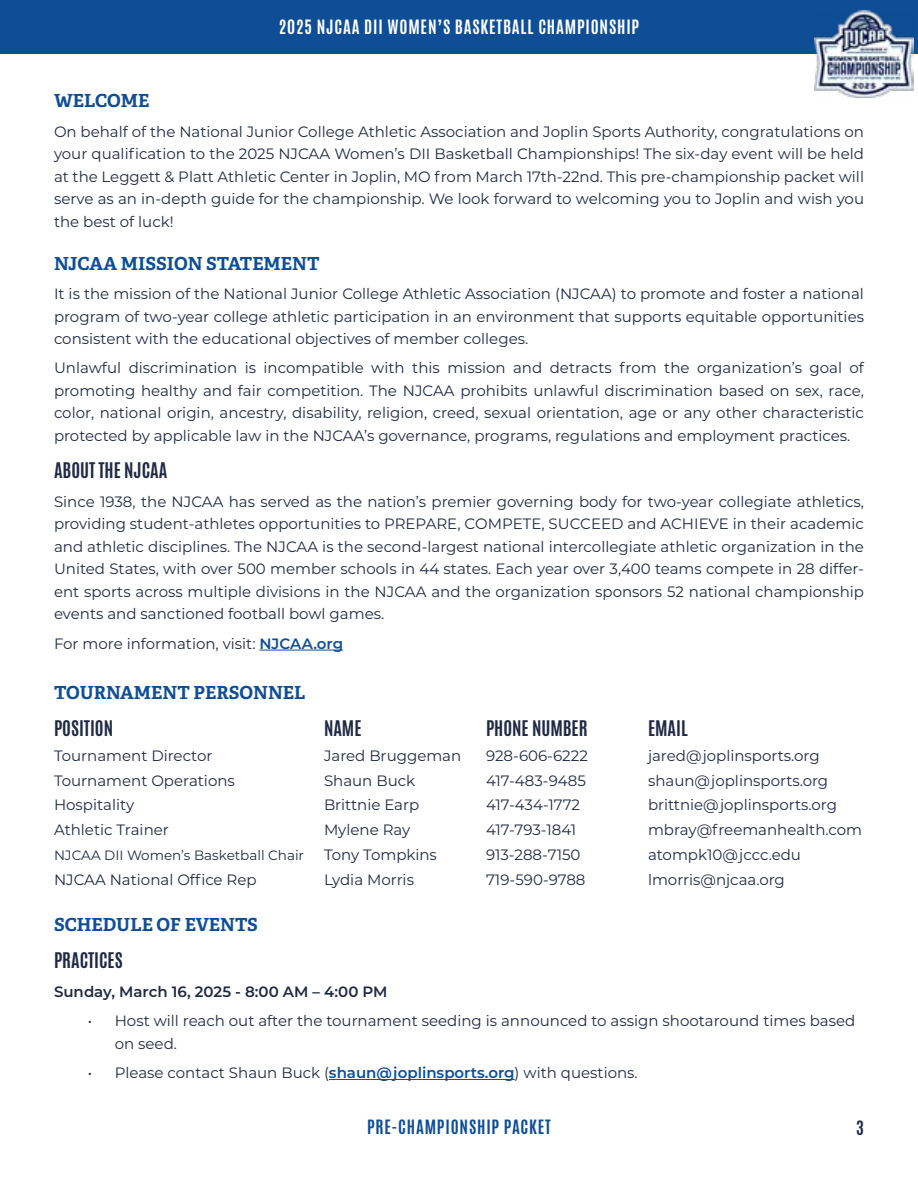
<style>
.page{position:relative;width:918px;height:1188px;background:#fff}
.page>*{position:absolute;margin:0;border:0;box-sizing:border-box;transform-origin:0 0}
.t1{font:700 18px "Adelle";color:#0e4e97}
.t2{font:700 18px "Antonio";color:#1f2a44}
.t3{font:700 16.5px "Antonio";letter-spacing:.05em;color:#fff}
.t4{font:700 16.5px "Antonio";letter-spacing:.05em;color:#0e4e97}
.t5{font:700 16.5px "Antonio";color:#1f2a44}
.t6{font:15px/22.5px "Montserrat";color:#1f2a44;text-align:justify}
.t7{font:600 15px "Montserrat";color:#1f2a44}
.t8{font:13.5px "Montserrat";color:#1f2a44}
.s1{font-weight:600;color:#0e4e97}
</style>
<div class="page">
<div style="left:0;top:0;width:918px;height:54px;background:#0e4e97"></div>
<img style="left:815px;top:10px;width:98px;height:88px">
<hr style="left:259px;top:650px;width:84px;height:1px;background:#0e4e97">
<hr style="left:329px;top:1079px;width:186px;height:1px;background:#0e4e97">
<p class="t3" style="left:279px;top:15px;width:362px">2025 NJCAA DII WOMEN’S BASKETBALL CHAMPIONSHIP</p>
<p class="t1" style="left:54px;top:89px;width:97px">WELCOME</p>
<p class="t6" style="left:54px;top:120px;width:812px">On behalf of the National Junior College Athletic Association and Joplin Sports Authority, congratulations on your qualification to the 2025 NJCAA Women’s DII Basketball Championships! The six-day event will be held at the Leggett &amp; Platt Athletic Center in Joplin, MO from March 17th-22nd. This pre-championship packet will serve as an in-depth guide for the championship. We look forward to welcoming you to Joplin and wish you the best of luck!</p>
<p class="t1" style="left:54px;top:252px;width:267px">NJCAA MISSION STATEMENT</p>
<p class="t6" style="left:54px;top:282px;width:812px">It is the mission of the National Junior College Athletic Association (NJCAA) to promote and foster a national program of two-year college athletic participation in an environment that supports equitable opportunities consistent with the educational objectives of member colleges.</p>
<p class="t6" style="left:54px;top:356px;width:812px">Unlawful discrimination is incompatible with this mission and detracts from the organization’s goal of promoting healthy and fair competition. The NJCAA prohibits unlawful discrimination based on sex, race, color, national origin, ancestry, disability, religion, creed, sexual orientation, age or any other characteristic protected by applicable law in the NJCAA’s governance, programs, regulations and employment practices.</p>
<p class="t2" style="left:54px;top:456px;width:115px">ABOUT THE NJCAA</p>
<p class="t6" style="left:54px;top:490px;width:812px">Since 1938, the NJCAA has served as the nation’s premier governing body for two-year collegiate athletics, providing student-athletes opportunities to PREPARE, COMPETE, SUCCEED and ACHIEVE in their academic and athletic disciplines. The NJCAA is the second-largest national intercollegiate athletic organization in the United States, with over 500 member schools in 44 states. Each year over 3,400 teams compete in 28 differ&shy;ent sports across multiple divisions in the NJCAA and the organization sponsors 52 national championship events and sanctioned football bowl games.</p>
<p class="t6" style="left:54px;top:631px;width:291px">For more information, visit: <span class="s1">NJCAA.org</span></p>
<p class="t1" style="left:54px;top:682px;width:253px">TOURNAMENT PERSONNEL</p>
<p class="t2" style="left:54px;top:715px;width:61px">POSITION</p>
<p class="t2" style="left:324px;top:715px;width:39px">NAME</p>
<p class="t2" style="left:486px;top:715px;width:103px">PHONE NUMBER</p>
<p class="t2" style="left:648px;top:715px;width:41px">EMAIL</p>
<p class="t6" style="left:54px;top:744px;width:160px">Tournament Director</p>
<p class="t6" style="left:324px;top:744px;width:139px">Jared Bruggeman</p>
<p class="t6" style="left:486px;top:744px;width:103px">928-606-6222</p>
<p class="t6" style="left:648px;top:744px;width:173px">jared@joplinsports.org</p>
<p class="t6" style="left:54px;top:769px;width:182px">Tournament Operations</p>
<p class="t6" style="left:324px;top:769px;width:93px">Shaun Buck</p>
<p class="t6" style="left:486px;top:769px;width:101px">417-483-9485</p>
<p class="t6" style="left:648px;top:769px;width:182px">shaun@joplinsports.org</p>
<p class="t6" style="left:54px;top:793px;width:82px">Hospitality</p>
<p class="t6" style="left:324px;top:793px;width:97px">Brittnie Earp</p>
<p class="t6" style="left:486px;top:793px;width:96px">417-434-1772</p>
<p class="t6" style="left:648px;top:793px;width:190px">brittnie@joplinsports.org</p>
<p class="t6" style="left:54px;top:818px;width:116px">Athletic Trainer</p>
<p class="t6" style="left:324px;top:818px;width:88px">Mylene Ray</p>
<p class="t6" style="left:486px;top:818px;width:92px">417-793-1841</p>
<p class="t6" style="left:648px;top:818px;width:216px">mbray@freemanhealth.com</p>
<p class="t8" style="left:54px;top:846px;width:252px">NJCAA DII Women’s Basketball Chair</p>
<p class="t6" style="left:324px;top:843px;width:114px">Tony Tompkins</p>
<p class="t6" style="left:486px;top:843px;width:96px">913-288-7150</p>
<p class="t6" style="left:648px;top:843px;width:155px">atompk10@jccc.edu</p>
<p class="t6" style="left:54px;top:868px;width:204px">NJCAA National Office Rep</p>
<p class="t6" style="left:324px;top:868px;width:92px">Lydia Morris</p>
<p class="t6" style="left:486px;top:868px;width:101px">719-590-9788</p>
<p class="t6" style="left:648px;top:868px;width:138px">lmorris@njcaa.org</p>
<p class="t1" style="left:54px;top:913px;width:205px">SCHEDULE OF EVENTS</p>
<p class="t2" style="left:54px;top:946px;width:70px">PRACTICES</p>
<p class="t7" style="left:54px;top:981px;width:335px">Sunday, March 16, 2025 - 8:00 AM – 4:00 PM</p>
<p class="t6" style="left:115px;top:1009px;width:742px;text-indent:-27px">• Host will reach out after the tournament seeding is announced to assign shootaround times based on seed.</p>
<p class="t6" style="left:88px;top:1061px;width:552px">• Please contact Shaun Buck (<span class="s1">shaun@joplinsports.org</span>) with questions.</p>
<p class="t4" style="left:367px;top:1115px;width:185px">PRE-CHAMPIONSHIP PACKET</p>
<p class="t5" style="left:856px;top:1115px;width:9px">3</p>
</div>
